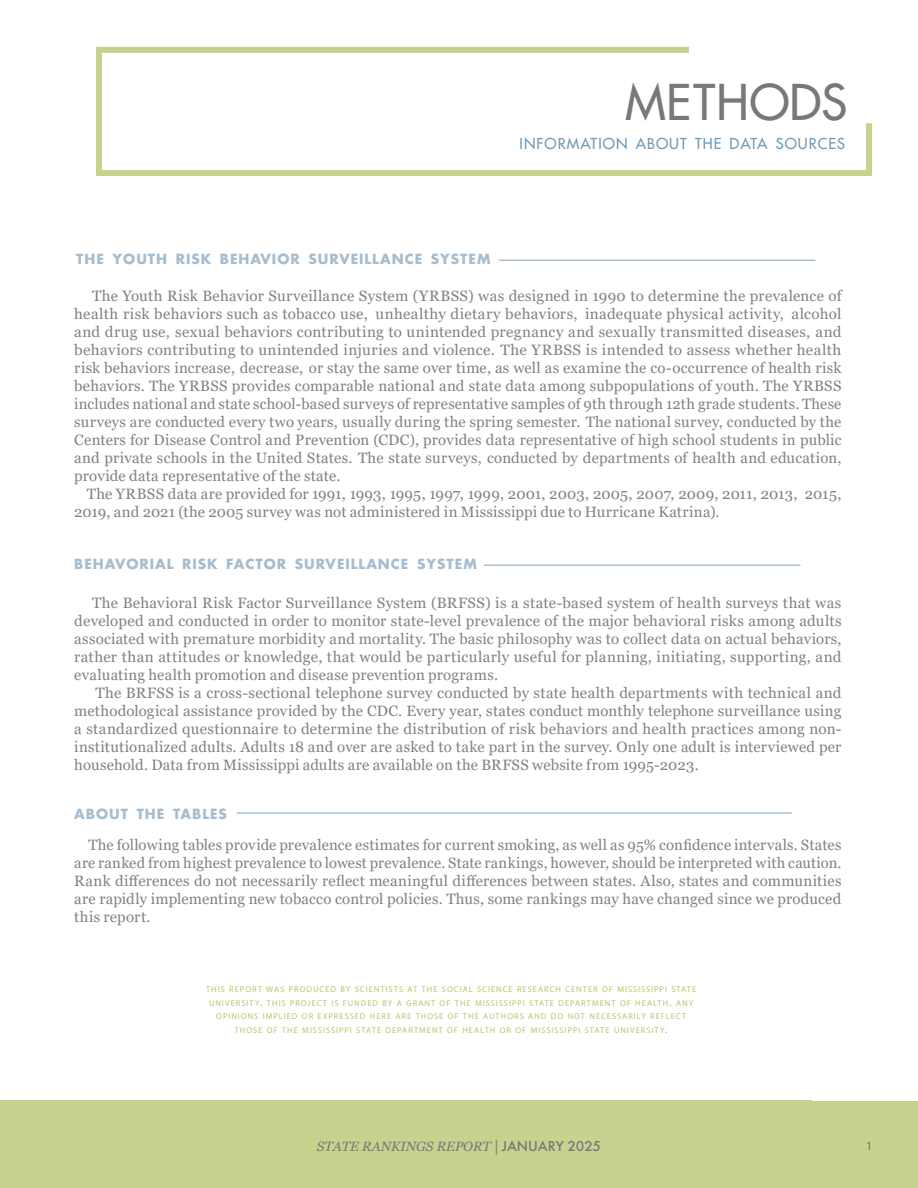
<style>
.page{position:relative;width:918px;height:1188px;background:#fff}
.page>*{position:absolute;margin:0;border:0;box-sizing:border-box;transform-origin:0 0}
.t1{font:500 48px "Futura Std";letter-spacing:.01em;color:#76787b}
.t2{font:15px/18px "Georgia";letter-spacing:.01em;color:#808285;text-align:justify}
.t3{font:500 14.7px "Futura Std";letter-spacing:.07em;color:#6d99b5}
.t4{font:700 13.65px "Futura Std";letter-spacing:.07em;color:#a6bdcf}
.t5{font:italic 13.5px "Georgia";color:#77787c}
.t6{font:italic 12px "Georgia";letter-spacing:.125em;color:#636366}
.t7{font:12px "Myriad Pro";color:#6c6d70}
.t8{font:8.4px/13.5px "Myriad Pro";letter-spacing:.12em;color:#b4c66c;text-align:center}
.s1{font-size:12px}
.s2{font-family:"Futura Std";font-style:normal}
.s3{font-family:"Futura Std";font-weight:800;font-style:normal}
.s4{font-family:"Minion Variable Concept";font-size:15px}
.s5{font-family:"Futura PT";font-weight:500;font-style:normal;font-size:15px}
</style>
<div class="page">
<div style="left:0;top:1101px;width:918px;height:87px;background:#c5d28e"></div>
<hr style="left:499px;top:260px;width:316px;height:1px;background:#7fa4bc">
<hr style="left:484px;top:565px;width:316px;height:1px;background:#7fa4bc">
<hr style="left:237px;top:813px;width:555px;height:1px;background:#7fa4bc">
<svg style="left:96px;top:46px;width:776px;height:130px"></svg>
<p class="t1" style="left:625px;top:72px;width:223px">METHODS</p>
<p class="t3" style="left:520px;top:135px;width:327px">INFORMATION ABOUT THE DATA SOURCES</p>
<p class="t4" style="left:76px;top:250px;width:416px">THE YOUTH RISK BEHAVIOR SURVEILLANCE SYSTEM</p>
<p class="t2" style="left:74px;top:287px;width:769px;text-indent:18px">The Youth Risk Behavior Surveillance System (YRBSS) was designed in 1990 to determine the prevalence of health risk behaviors such as tobacco use, unhealthy dietary behaviors, inadequate physical activity, alcohol and drug use, sexual behaviors contributing to unintended pregnancy and sexually transmitted diseases, and behaviors contributing to unintended injuries and violence. The YRBSS is intended to assess whether health risk behaviors increase, decrease, or stay the same over time, as well as examine the co-occurrence of health risk behaviors. The YRBSS provides comparable national and state data among subpopulations of youth. The YRBSS includes national and state school-based surveys of representative samples of 9th through 12th grade students. These surveys are conducted every two years, usually during the spring semester. The national survey, conducted by the Centers for Disease Control and Prevention (CDC), provides data representative of high school students in public and private schools in the United States. The state surveys, conducted by departments of health and education, provide data representative of the state.</p>
<p class="t2" style="left:74px;top:485px;width:769px;text-indent:13px">The YRBSS data are provided for 1991, 1993, 1995, 1997, 1999, 2001, 2003, 2005, 2007, 2009, 2011, 2013, 2015,<br>2019, and 2021 (the 2005 survey was not administered in Mississippi due to Hurricane Katrina).</p>
<p class="t4" style="left:74px;top:555px;width:404px">BEHAVORIAL RISK FACTOR SURVEILLANCE SYSTEM</p>
<p class="t2" style="left:74px;top:594px;width:769px;text-indent:18px">The Behavioral Risk Factor Surveillance System (BRFSS) is a state-based system of health surveys that was developed and conducted in order to monitor state-level prevalence of the major behavioral risks among adults associated with premature morbidity and mortality. The basic philosophy was to collect data on actual behaviors, rather than attitudes or knowledge, that would be particularly useful for planning, initiating, supporting, and evaluating health promotion and disease prevention programs.</p>
<p class="t2" style="left:74px;top:684px;width:769px;text-indent:21px">The BRFSS is a cross-sectional telephone survey conducted by state health departments with technical and methodological assistance provided by the CDC. Every year, states conduct monthly telephone surveillance using a standardized questionnaire to determine the distribution of risk behaviors and health practices among non&shy;institutionalized adults. Adults 18 and over are asked to take part in the survey. Only one adult is interviewed per household. Data from Mississippi adults are available on the BRFSS website from 1995-2023.</p>
<p class="t4" style="left:74px;top:805px;width:154px">ABOUT THE TABLES</p>
<p class="t2" style="left:74px;top:837px;width:769px;text-indent:14px">The following tables provide prevalence estimates for current smoking, as well as 95% confidence intervals. States are ranked from highest prevalence to lowest prevalence. State rankings, however, should be interpreted with caution.<br>Rank differences do not necessarily reflect meaningful differences between states. Also, states and communities are rapidly implementing new tobacco control policies. Thus, some rankings may have changed since we produced this report.</p>
<p class="t8" style="left:206px;top:982px;width:492px">THIS REPORT WAS PRODUCED BY SCIENTISTS AT THE SOCIAL SCIENCE RESEARCH CENTER OF MISSISSIPPI STATE UNIVERSITY<span class="s1">.</span> THIS PROJECT IS FUNDED BY A GRANT OF THE MISSISSIPPI STATE DEPARTMENT OF HEALTH<span class="s1">.</span> ANY OPINIONS IMPLIED OR EXPRESSED HERE ARE THOSE OF THE AUTHORS AND DO NOT NECESSARILY REFLECT THOSE OF THE MISSISSIPPI STATE DEPARTMENT OF HEALTH OR OF MISSISSIPPI STATE UNIVERSITY<span class="s1">.</span></p>
<p class="t6" style="left:322px;top:1137px;width:276px">STATE RANKINGS REPORT <span class="s2">|</span> <span class="s3">APRIL 2024</span></p>
<p class="t5" style="left:317px;top:1138px;width:286px">STATE RANKINGS REPORT <span class="s4">|</span> <span class="s5">JANUARY 2025</span></p>
<p class="t7" style="left:866px;top:1138px;width:8px">1</p>
</div>
